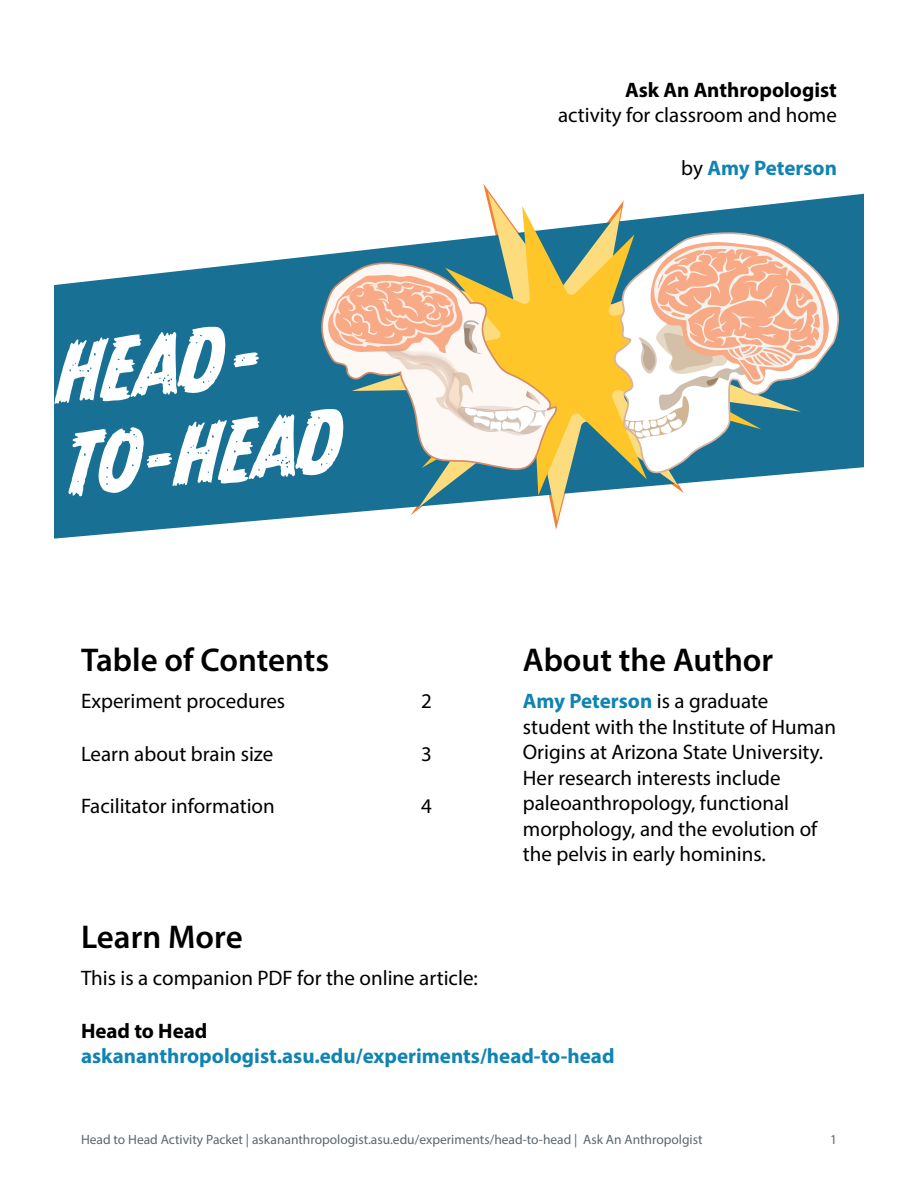
<style>
.page{position:relative;width:918px;height:1188px;background:#fff}
.page>*{position:absolute;margin:0;border:0;box-sizing:border-box;transform-origin:0 0}
.t1{font:76.95px/92.4px "CC Monster Mash Worn";color:#fff}
.t2{font:600 33px "Myriad Pro";color:#000001}
.t3{font:21px/25.5px "Myriad Pro";color:#000001}
.t4{font:700 21px "Myriad Pro";color:#0f84b2}
.t5{font:700 21px "Myriad Pro";color:#000001}
.t6{font:13.5px "Myriad Pro";color:#5a676e}
.s1{font-weight:400;color:#000001}
.s2{font-weight:700;color:#0f84b2}
</style>
<div class="page">
<svg style="left:54px;top:193px;width:810px;height:346px;fill:#187094"></svg>
<svg style="left:352px;top:192px;width:449px;height:329px"></svg>
<svg style="left:380px;top:206px;width:381px;height:289px"></svg>
<svg style="left:321px;top:260px;width:236px;height:212px"></svg>
<svg style="left:327px;top:275px;width:221px;height:160px"></svg>
<svg style="left:613px;top:231px;width:225px;height:245px"></svg>
<svg style="left:624px;top:242px;width:215px;height:197px"></svg>
<h1 class="t1" style="left:52px;top:327px;width:280px;rotate:-5deg">HEAD-<br>TO-HEAD</h1>
<p class="t5" style="left:625px;top:76px;width:213px">Ask An Anthropologist</p>
<p class="t3" style="left:558px;top:102px;width:280px">activity for classroom and home</p>
<p class="t4" style="left:681px;top:154px;width:157px"><span class="s1">by</span> Amy Peterson</p>
<h2 class="t2" style="left:81px;top:639px;width:250px">Table of Contents</h2>
<h2 class="t2" style="left:523px;top:639px;width:252px">About the Author</h2>
<p class="t3" style="left:81px;top:688px;width:206px">Experiment procedures</p>
<p class="t3" style="left:421px;top:688px;width:12px">2</p>
<p class="t3" style="left:81px;top:740px;width:194px">Learn about brain size</p>
<p class="t3" style="left:421px;top:740px;width:12px">3</p>
<p class="t3" style="left:81px;top:793px;width:195px">Facilitator information</p>
<p class="t3" style="left:421px;top:793px;width:12px">4</p>
<h2 class="t2" style="left:81px;top:916px;width:163px">Learn More</h2>
<p class="t3" style="left:523px;top:688px;width:315px"><span class="s2">Amy Peterson</span> is a graduate student with the Institute of Human<br>Origins at Arizona State University.<br>Her research interests include paleoanthropology, functional morphology, and the evolution of the pelvis in early hominins.</p>
<p class="t3" style="left:81px;top:965px;width:398px">This is a companion PDF for the online article:</p>
<p class="t5" style="left:81px;top:1017px;width:128px">Head to Head</p>
<p class="t4" style="left:81px;top:1042px;width:535px">askananthropologist.asu.edu/experiments/head-to-head</p>
<p class="t6" style="left:81px;top:1131px;width:623px">Head to Head Activity Packet | askananthropologist.asu.edu/experiments/head-to-head | Ask An Anthropolgist</p>
<p class="t6" style="left:830px;top:1131px;width:8px">1</p>
</div>
